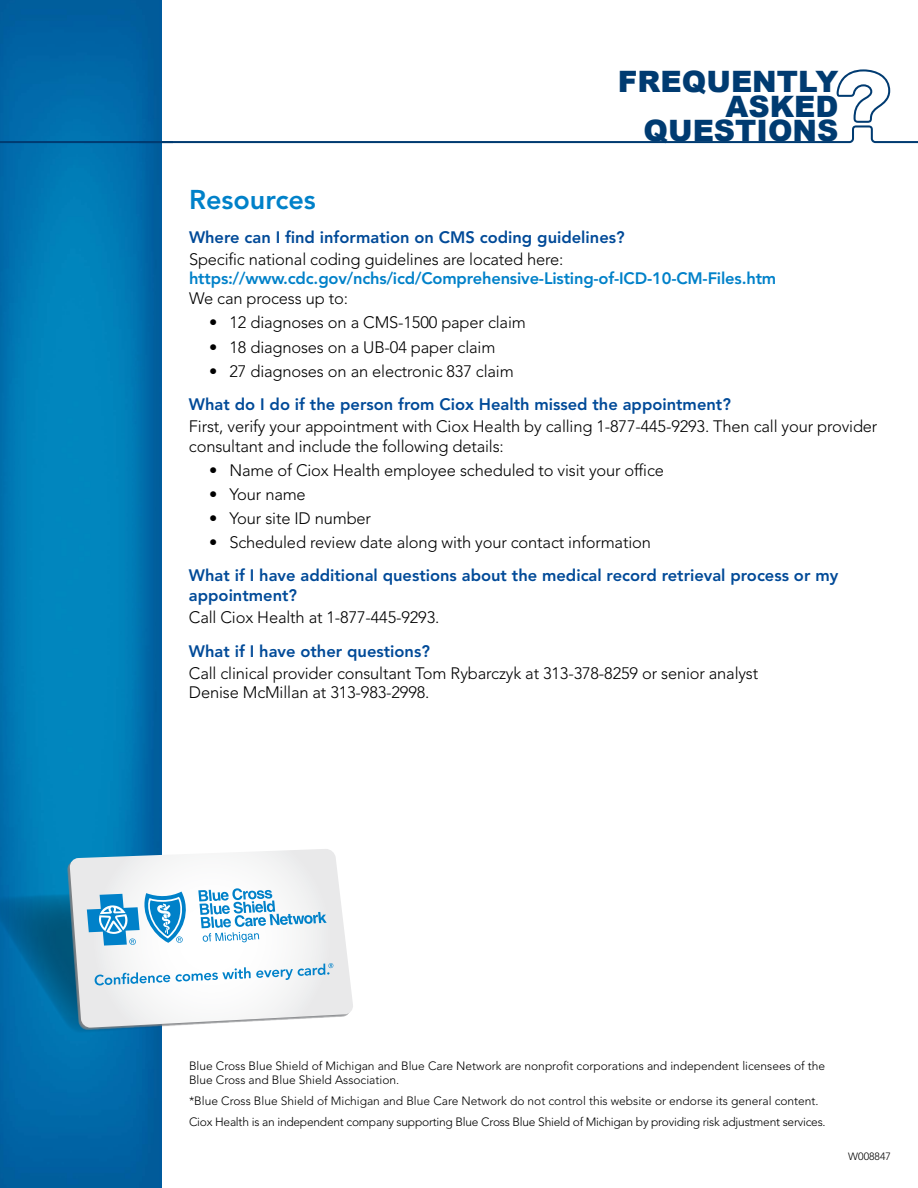
<style>
.page{position:relative;width:918px;height:1188px;background:#fff}
.page>*{position:absolute;margin:0;border:0;box-sizing:border-box;transform-origin:0 0}
.t1{font:900 29.55px/24.6px "Arial";color:#003b71;text-align:right}
.t2{font:800 27px "Avenir LT Std";color:#0081c9}
.t3{font:300 16.5px/19.8px "Avenir LT Std";letter-spacing:-.01em;color:#000}
.t4{font:800 16.5px/19.8px "Avenir LT Std";color:#004a98}
.t5{font:800 16.5px "Avenir LT Std";letter-spacing:-.01em;color:#0081c9}
.t6{font:300 12px/21.1px "Avenir LT Std";letter-spacing:-.02em;color:#000}
.t7{font:300 12px/14.4px "Avenir LT Std";color:#000}
.t8{font:300 10.5px "Avenir LT Std";color:#000}
</style>
<div class="page">
<img style="left:0;top:0;width:161px;height:1188px">
<svg style="left:0;top:69px;width:918px;height:74px"></svg>
<svg style="left:0;top:887px;width:162px;height:147px;background:#00679d"></svg>
<svg style="left:69px;top:849px;width:284px;height:179px"></svg>
<svg style="left:95px;top:972px;width:75px;height:14px"></svg>
<svg style="left:176px;top:963px;width:157px;height:19px"></svg>
<svg style="left:198px;top:888px;width:129px;height:54px"></svg>
<svg style="left:87px;top:892px;width:105px;height:54px"></svg>
<h1 class="t1" style="left:618px;top:68px;width:222px">FREQUENTLY<br>ASKED<br>QUESTIONS</h1>
<h2 class="t2" style="left:189px;top:184px;width:128px">Resources</h2>
<p class="t4" style="left:189px;top:227px;width:437px">Where can I find information on CMS coding guidelines?</p>
<p class="t3" style="left:189px;top:249px;width:376px">Specific national coding guidelines are located here:</p>
<p class="t5" style="left:189px;top:269px;width:589px">https://www.cdc.gov/nchs/icd/Comprehensive-Listing-of-ICD-10-CM-Files.htm</p>
<p class="t3" style="left:189px;top:289px;width:161px">We can process up to:</p>
<p class="t3" style="left:209px;top:313px;width:318px">• 12 diagnoses on a CMS-1500 paper claim</p>
<p class="t3" style="left:209px;top:337px;width:288px">• 18 diagnoses on a UB-04 paper claim</p>
<p class="t3" style="left:209px;top:361px;width:306px">• 27 diagnoses on an electronic 837 claim</p>
<p class="t4" style="left:189px;top:394px;width:543px">What do I do if the person from Ciox Health missed the appointment?</p>
<p class="t3" style="left:189px;top:416px;width:690px">First, verify your appointment with Ciox Health by calling 1-877-445-9293. Then call your provider consultant and include the following details:</p>
<p class="t3" style="left:209px;top:460px;width:456px">• Name of Ciox Health employee scheduled to visit your office</p>
<p class="t3" style="left:209px;top:484px;width:98px">• Your name</p>
<p class="t3" style="left:209px;top:509px;width:163px">• Your site ID number</p>
<p class="t3" style="left:209px;top:533px;width:443px">• Scheduled review date along with your contact information</p>
<p class="t4" style="left:189px;top:566px;width:651px">What if I have additional questions about the medical record retrieval process or my appointment?</p>
<p class="t3" style="left:189px;top:608px;width:252px">Call Ciox Health at 1-877-445-9293.</p>
<p class="t4" style="left:189px;top:641px;width:243px">What if I have other questions?</p>
<p class="t3" style="left:189px;top:663px;width:571px">Call clinical provider consultant Tom Rybarczyk at 313-378-8259 or senior analyst<br>Denise McMillan at 313-983-2998.</p>
<p class="t7" style="left:189px;top:1058px;width:638px">Blue Cross Blue Shield of Michigan and Blue Care Network are nonprofit corporations and independent licensees of the<br>Blue Cross and Blue Shield Association.</p>
<p class="t6" style="left:189px;top:1091px;width:638px">*Blue Cross Blue Shield of Michigan and Blue Care Network do not control this website or endorse its general content.<br>Ciox Health is an independent company supporting Blue Cross Blue Shield of Michigan by providing risk adjustment services.</p>
<p class="t8" style="left:848px;top:1150px;width:44px">W008847</p>
</div>
